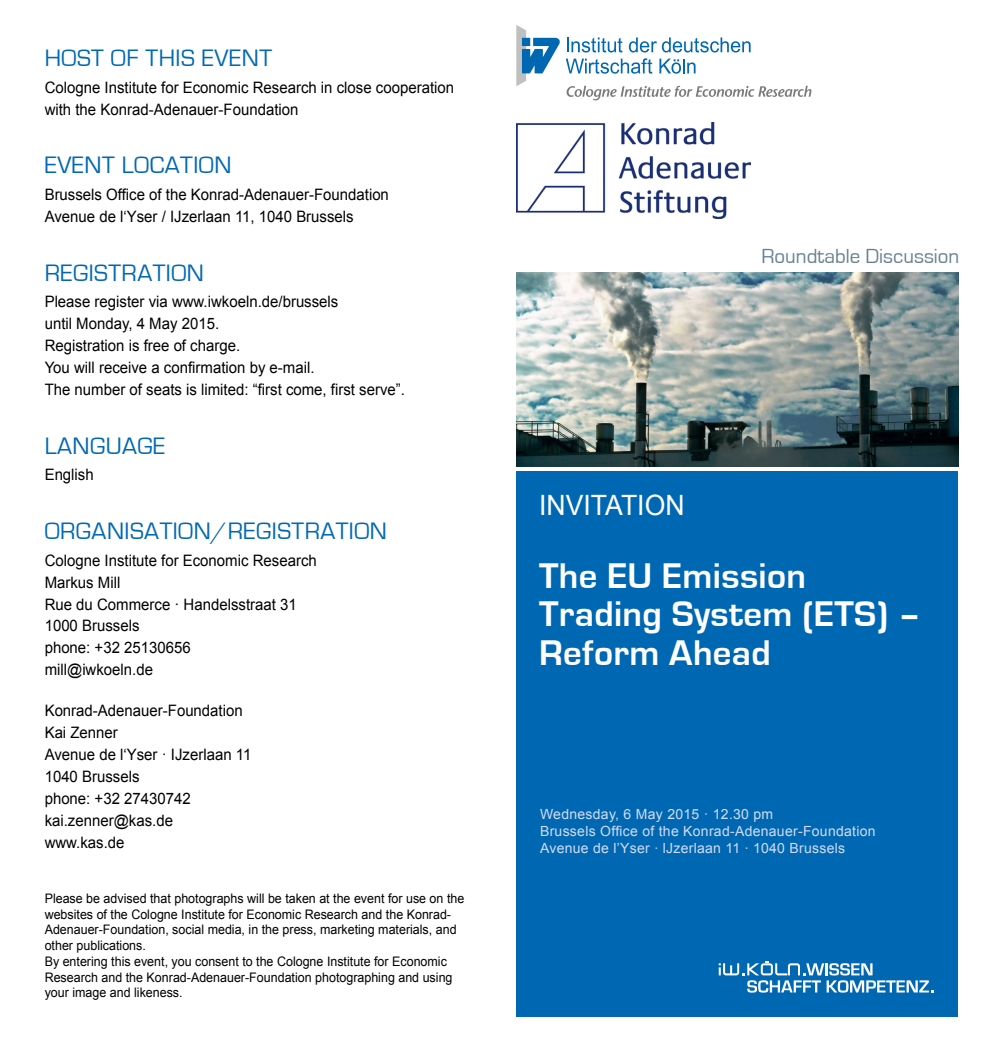
<style>
.page{position:relative;width:983px;height:1042px;background:#fff}
.page>*{position:absolute;margin:0;border:0;box-sizing:border-box;transform-origin:0 0}
.t1{font:700 36.75px/38.5px "Eurostile";letter-spacing:.01em;color:#fff}
.t2{font:28px "Arial";color:#fff;scale:.95 1}
.t3{font:24.5px "Eurostile";letter-spacing:.02em;color:#0068b3}
.t4{font:21px "Eurostile";color:#678193}
.t5{font:15.75px/21.9px "Arial";color:#000;scale:.95 1}
.t6{font:14px/16.8px "Arial";letter-spacing:.02em;color:#d3dcf2}
.t7{font:13.12px/15.8px "Arial";color:#000;scale:.95 1}
</style>
<div class="page">
<div style="left:516px;top:471px;width:441px;height:546px;background:#0068b3"></div>
<svg style="left:718px;top:961px;width:215px;height:31px"></svg>
<img style="left:516px;top:273px;width:441px;height:193px">
<img style="left:516px;top:122px;width:234px;height:96px">
<svg style="left:516px;top:25px;width:295px;height:75px"></svg>
<h3 class="t3" style="left:45px;top:45px;width:229px">HOST OF THIS EVENT</h3>
<p class="t5" style="left:45px;top:76px;width:432px">Cologne Institute for Economic Research in close cooperation with the Konrad-Adenauer-Foundation</p>
<h3 class="t3" style="left:45px;top:152px;width:188px">EVENT LOCATION</h3>
<p class="t5" style="left:45px;top:184px;width:364px">Brussels Office of the Konrad-Adenauer-Foundation<br>Avenue de l‘Yser / IJzerlaan 11, 1040 Brussels</p>
<h3 class="t3" style="left:45px;top:259px;width:161px">REGISTRATION</h3>
<p class="t5" style="left:45px;top:291px;width:380px">Please register via www.iwkoeln.de/brussels<br>until Monday, 4 May 2015.<br>Registration is free of charge.<br>You will receive a confirmation by e-mail.<br>The number of seats is limited: “first come, first serve”.</p>
<h3 class="t3" style="left:45px;top:432px;width:122px">LANGUAGE</h3>
<p class="t5" style="left:45px;top:464px;width:53px">English</p>
<h3 class="t3" style="left:45px;top:518px;width:344px">ORGANISATION/REGISTRATION</h3>
<p class="t5" style="left:45px;top:549px;width:288px">Cologne Institute for Economic Research<br>Markus Mill<br>Rue du Commerce · Handelsstraat 31<br>1000 Brussels<br>phone: +32 25130656<br>mill@iwkoeln.de</p>
<p class="t5" style="left:45px;top:700px;width:219px">Konrad-Adenauer-Foundation<br>Kai Zenner<br>Avenue de l‘Yser · IJzerlaan 11<br>1040 Brussels<br>phone: +32 27430742 kai.zenner@kas.de www.kas.de</p>
<p class="t7" style="left:45px;top:890px;width:443px">Please be advised that photographs will be taken at the event for use on the websites of the Cologne Institute for Economic Research and the Konrad-Adenauer-Foundation, social media, in the press, marketing materials, and other publications.<br>By entering this event, you consent to the Cologne Institute for Economic Research and the Konrad-Adenauer-Foundation photographing and using your image and likeness.</p>
<h3 class="t4" style="left:761px;top:245px;width:199px">Roundtable Discussion</h3>
<h2 class="t2" style="left:539px;top:486px;width:154px">INVITATION</h2>
<h1 class="t1" style="left:539px;top:557px;width:383px">The EU Emission<br>Trading System (ETS) –<br>Reform Ahead</h1>
<p class="t6" style="left:540px;top:806px;width:337px">Wednesday, 6 May 2015 · 12.30 pm<br>Brussels Office of the Konrad-Adenauer-Foundation<br>Avenue de l’Yser ∙ lJzerlaan 11 ∙ 1040 Brussels</p>
</div>
